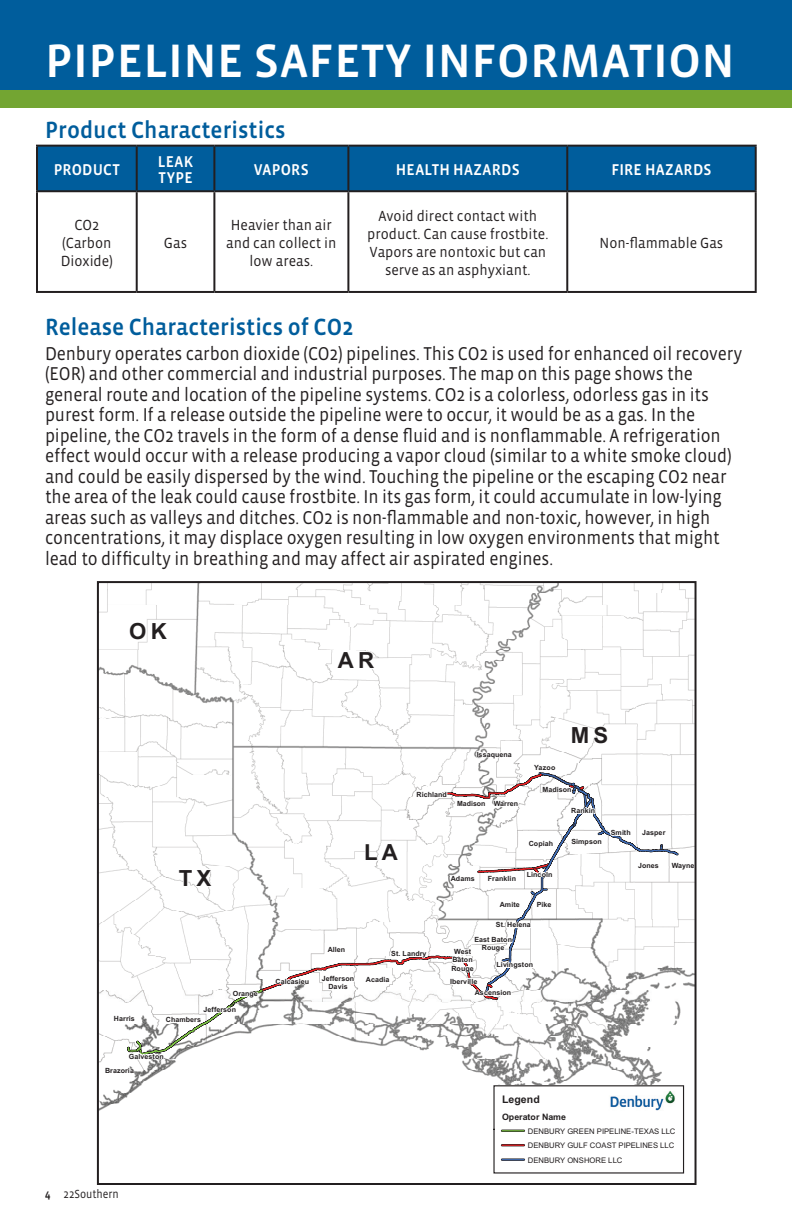
<style>
.page{position:relative;width:792px;height:1224px;background:#fff}
.page>*{position:absolute;margin:0;border:0;box-sizing:border-box;transform-origin:0 0}
.t1{font:500 48px "Vista Sans OTCE";letter-spacing:.01em;color:#fff}
.t2{font:500 24px "Vista Sans OTCE";color:#005d9c;scale:.95 1}
.t3{font:700 22.2px "Arial";letter-spacing:.195em;color:#231f20}
.t4{font:19px/20.6px "Vista Sans OTCE";letter-spacing:-.005em;color:#231f20;scale:.92 1}
.t5{font:500 16px/16px "Vista Sans OTCE";letter-spacing:.015em;color:#fff;scale:.95 1}
.t6{font:15px/18px "Vista Sans OTCE";color:#231f20;text-align:center;scale:.95 1}
.t7{font:12px "Vista Sans OTCE";color:#231f20;scale:.9 1}
.t8{font:700 10.6px "Arial";letter-spacing:.01em;color:#231f20}
.t9{font:700 8.8px "Arial";color:#231f20}
.t10{font:7.6px/14.4px "Arial";color:#231f20}
.t11{font:700 7.2px/8.2px "Arial";letter-spacing:.01em;color:#231f20;text-align:center}
.s1{font-weight:500}
</style>
<div class="page">
<div style="left:0;top:0;width:792px;height:90px;background:#005d9c"></div>
<div style="left:0;top:90px;width:792px;height:18px;background:#73a532"></div>
<div style="left:38px;top:147px;width:717px;height:43px;background:#005d9c"></div>
<hr style="left:36px;top:145px;width:101px;height:2px;background:#231f20">
<hr style="left:36px;top:147px;width:2px;height:43px;background:#231f20">
<hr style="left:137px;top:145px;width:77px;height:2px;background:#231f20">
<hr style="left:136px;top:147px;width:2px;height:43px;background:#231f20">
<hr style="left:214px;top:145px;width:134px;height:2px;background:#231f20">
<hr style="left:213px;top:147px;width:2px;height:43px;background:#231f20">
<hr style="left:348px;top:145px;width:219px;height:2px;background:#231f20">
<hr style="left:347px;top:147px;width:2px;height:43px;background:#231f20">
<hr style="left:567px;top:145px;width:190px;height:2px;background:#231f20">
<hr style="left:566px;top:147px;width:2px;height:43px;background:#231f20">
<hr style="left:755px;top:147px;width:2px;height:43px;background:#231f20">
<hr style="left:36px;top:190px;width:101px;height:2px;background:#231f20">
<hr style="left:36px;top:192px;width:2px;height:99px;background:#231f20">
<hr style="left:137px;top:190px;width:77px;height:2px;background:#231f20">
<hr style="left:136px;top:192px;width:2px;height:99px;background:#231f20">
<hr style="left:214px;top:190px;width:134px;height:2px;background:#231f20">
<hr style="left:213px;top:192px;width:2px;height:99px;background:#231f20">
<hr style="left:348px;top:190px;width:219px;height:2px;background:#231f20">
<hr style="left:347px;top:192px;width:2px;height:99px;background:#231f20">
<hr style="left:567px;top:190px;width:190px;height:2px;background:#231f20">
<hr style="left:566px;top:192px;width:2px;height:99px;background:#231f20">
<hr style="left:755px;top:192px;width:2px;height:99px;background:#231f20">
<hr style="left:36px;top:291px;width:101px;height:2px;background:#231f20">
<hr style="left:137px;top:291px;width:77px;height:2px;background:#231f20">
<hr style="left:214px;top:291px;width:134px;height:2px;background:#231f20">
<hr style="left:348px;top:291px;width:219px;height:2px;background:#231f20">
<hr style="left:567px;top:291px;width:190px;height:2px;background:#231f20">
<svg style="left:100px;top:584px;width:594px;height:527px"></svg>
<svg style="left:493px;top:1085px;width:192px;height:89px"></svg>
<img style="left:605px;top:1088px;width:74px;height:26px">
<h1 class="t1" style="left:45px;top:33px;width:691px">PIPELINE SAFETY INFORMATION</h1>
<p class="t2" style="left:45px;top:117px;width:255px">Product Characteristics</p>
<p class="t5" style="left:54px;top:162px;width:71px">PRODUCT</p>
<p class="t5" style="left:158px;top:154px;width:39px">LEAK<br>TYPE</p>
<p class="t5" style="left:254px;top:162px;width:60px">VAPORS</p>
<p class="t5" style="left:396px;top:162px;width:132px">HEALTH HAZARDS</p>
<p class="t5" style="left:611px;top:162px;width:107px">FIRE HAZARDS</p>
<p class="t6" style="left:61px;top:216px;width:57px">CO2 (Carbon<br>Dioxide)</p>
<p class="t6" style="left:226px;top:216px;width:118px">Heavier than air and can collect in low areas.</p>
<p class="t6" style="left:367px;top:207px;width:192px">Avoid direct contact with product. Can cause frostbite.<br>Vapors are nontoxic but can serve as an asphyxiant.</p>
<p class="t6" style="left:600px;top:234px;width:132px">Non-flammable Gas</p>
<p class="t6" style="left:164px;top:234px;width:26px">Gas</p>
<p class="t2" style="left:45px;top:313px;width:326px">Release Characteristics of CO2</p>
<p class="t4" style="left:45px;top:343px;width:759px">Denbury operates carbon dioxide (CO2) pipelines. This CO2 is used for enhanced oil recovery (EOR) and other commercial and industrial purposes. The map on this page shows the general route and location of the pipeline systems. CO2 is a colorless, odorless gas in its purest form. If a release outside the pipeline were to occur, it would be as a gas. In the pipeline, the CO2 travels in the form of a dense fluid and is nonflammable. A refrigeration effect would occur with a release producing a vapor cloud (similar to a white smoke cloud) and could be easily dispersed by the wind. Touching the pipeline or the escaping CO2 near the area of the leak could cause frostbite. In its gas form, it could accumulate in low-lying areas such as valleys and ditches. CO2 is non-flammable and non-toxic, however, in high concentrations, it may displace oxygen resulting in low oxygen environments that might lead to difficulty in breathing and may affect air aspirated engines.</p>
<p class="t3" style="left:129px;top:615px;width:39px">OK</p>
<p class="t3" style="left:338px;top:645px;width:38px">AR</p>
<p class="t3" style="left:179px;top:862px;width:34px">TX</p>
<p class="t11" style="left:233px;top:990px;width:27px">Orange</p>
<p class="t11" style="left:114px;top:1015px;width:22px">Harris</p>
<p class="t11" style="left:204px;top:1005px;width:34px">Jefferson</p>
<p class="t11" style="left:166px;top:1016px;width:37px">Chambers</p>
<p class="t11" style="left:129px;top:1052px;width:36px">Galveston</p>
<p class="t11" style="left:105px;top:1067px;width:30px">Brazoria</p>
<p class="t7" style="left:45px;top:1187px;width:84px"><span class="s1">4</span> 22Southern</p>
<p class="t11" style="left:275px;top:977px;width:35px">Calcasieu</p>
<p class="t11" style="left:328px;top:945px;width:19px">Allen</p>
<p class="t11" style="left:322px;top:974px;width:34px">Jefferson<br>Davis</p>
<p class="t3" style="left:364px;top:837px;width:35px">LA</p>
<p class="t11" style="left:477px;top:750px;width:37px">Issaquena</p>
<p class="t11" style="left:417px;top:790px;width:32px">Richland</p>
<p class="t11" style="left:457px;top:799px;width:30px">Madison</p>
<p class="t11" style="left:494px;top:800px;width:26px">Warren</p>
<p class="t11" style="left:451px;top:874px;width:26px">Adams</p>
<p class="t11" style="left:488px;top:875px;width:30px">Franklin</p>
<p class="t11" style="left:534px;top:763px;width:23px">Yazoo</p>
<p class="t3" style="left:571px;top:720px;width:39px">MS</p>
<p class="t11" style="left:542px;top:785px;width:31px">Madison</p>
<p class="t11" style="left:529px;top:840px;width:26px">Copiah</p>
<p class="t11" style="left:527px;top:870px;width:27px">Lincoln</p>
<p class="t11" style="left:571px;top:806px;width:25px">Rankin</p>
<p class="t11" style="left:571px;top:837px;width:32px">Simpson</p>
<p class="t11" style="left:642px;top:829px;width:25px">Jasper</p>
<p class="t11" style="left:638px;top:862px;width:22px">Jones</p>
<p class="t11" style="left:611px;top:829px;width:21px">Smith</p>
<p class="t11" style="left:672px;top:861px;width:24px">Wayne</p>
<p class="t11" style="left:500px;top:901px;width:22px">Amite</p>
<p class="t11" style="left:537px;top:901px;width:16px">Pike</p>
<p class="t11" style="left:496px;top:921px;width:36px">St. Helena</p>
<p class="t11" style="left:474px;top:936px;width:39px">East Baton<br>Rouge</p>
<p class="t11" style="left:450px;top:977px;width:29px">Iberville</p>
<p class="t11" style="left:391px;top:950px;width:37px">St. Landry</p>
<p class="t11" style="left:451px;top:948px;width:24px">West<br>Baton<br>Rouge</p>
<p class="t11" style="left:497px;top:961px;width:38px">Livingston</p>
<p class="t11" style="left:366px;top:975px;width:25px">Acadia</p>
<p class="t11" style="left:475px;top:989px;width:38px">Ascension</p>
<p class="t8" style="left:502px;top:1092px;width:39px">Legend</p>
<p class="t9" style="left:502px;top:1111px;width:66px">Operator Name</p>
<p class="t10" style="left:528px;top:1124px;width:149px">DENBURY GREEN PIPELINE-TEXAS LLC<br>DENBURY GULF COAST PIPELINES LLC<br>DENBURY ONSHORE LLC</p>
</div>
